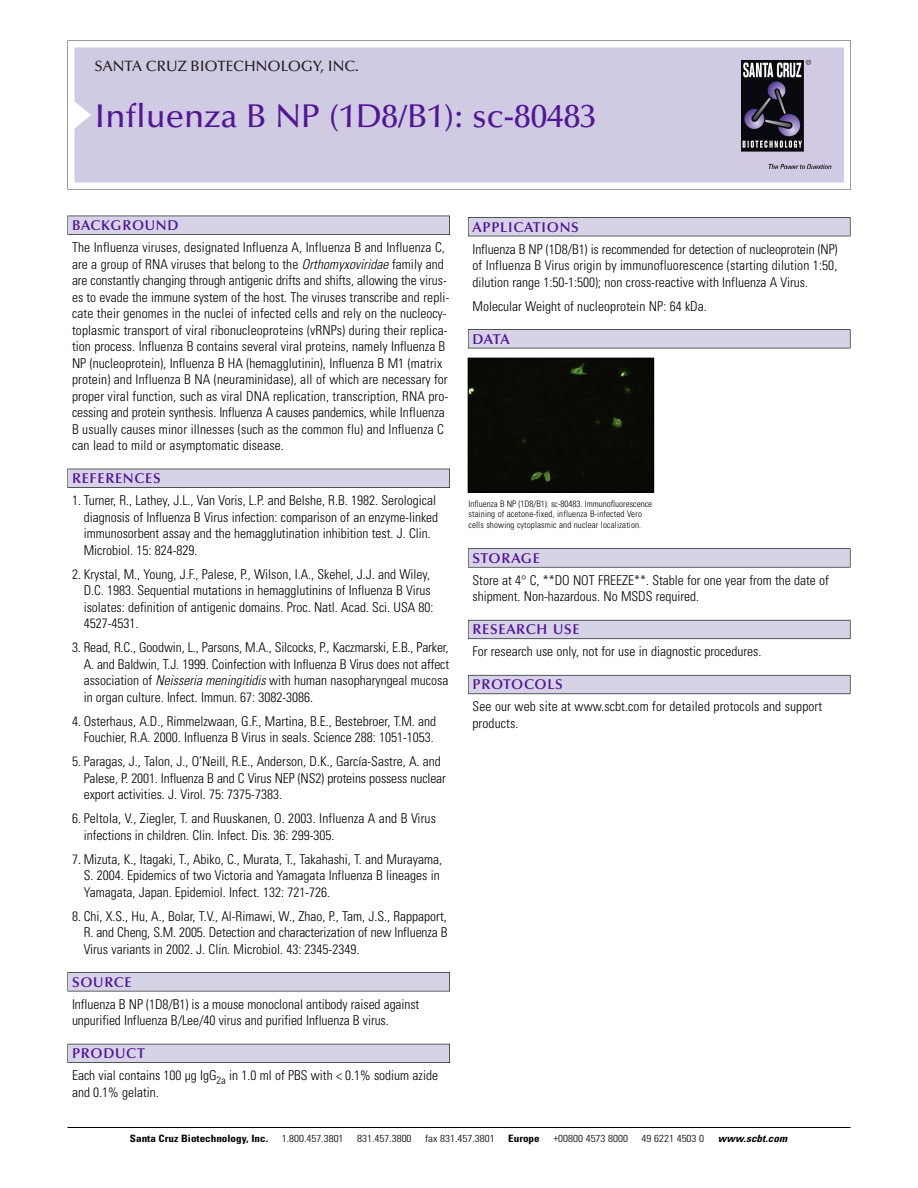
<style>
.page{position:relative;width:918px;height:1188px;background:#fff}
.page>*{position:absolute;margin:0;border:0;box-sizing:border-box;transform-origin:0 0}
.t1{font:500 33px "Optima";color:#511695}
.t2{font:500 15px "Optima";color:#231f20}
.t3{font:600 14.25px "Optima";letter-spacing:.05em;color:#511695}
.t4{font:300 condensed 13.5px/16.5px "Univers";color:#000}
.t5{font:300 condensed 10.2px "Univers";color:#000;scale:1.1 1}
.t6{font:700 condensed 10.2px "Univers";color:#000;scale:1.1 1}
.t7{font:italic 700 condensed 10.2px "Univers";letter-spacing:.005em;color:#000;scale:1.1 1}
.t8{font:300 condensed 9px/10.5px "Univers";letter-spacing:.015em;color:#000}
.s1{font-style:italic}
</style>
<div class="page">
<svg style="left:68px;top:40px;width:783px;height:149px"></svg>
<div style="left:74px;top:47px;width:770px;height:135px;background:#d1cae3"></div>
<img style="left:741px;top:60px;width:90px;height:108px">
<div style="left:68px;top:216px;width:382px;height:19px;background:#525155"></div>
<div style="left:68px;top:216px;width:381px;height:18px;background:#d7d3e7"></div>
<div style="left:68px;top:469px;width:382px;height:19px;background:#515055"></div>
<div style="left:68px;top:469px;width:381px;height:18px;background:#d7d3e7"></div>
<div style="left:68px;top:972px;width:382px;height:19px;background:#545357"></div>
<div style="left:68px;top:973px;width:381px;height:18px;background:#d7d3e7"></div>
<div style="left:68px;top:1044px;width:382px;height:19px;background:#54535a"></div>
<div style="left:68px;top:1044px;width:381px;height:18px;background:#d7d3e7"></div>
<div style="left:468px;top:217px;width:382px;height:19px;background:#525156"></div>
<div style="left:468px;top:218px;width:382px;height:18px;background:#d7d3e7"></div>
<div style="left:468px;top:329px;width:382px;height:19px;background:#525155"></div>
<div style="left:468px;top:330px;width:382px;height:18px;background:#d7d3e7"></div>
<svg style="left:468px;top:548px;width:382px;height:20px"></svg>
<div style="left:468px;top:549px;width:382px;height:18px;background:#d7d3e7"></div>
<div style="left:468px;top:620px;width:382px;height:19px;background:#66646e"></div>
<div style="left:468px;top:620px;width:382px;height:18px;background:#d7d3e7"></div>
<div style="left:468px;top:675px;width:382px;height:19px;background:#66646d"></div>
<div style="left:468px;top:676px;width:382px;height:18px;background:#d7d3e7"></div>
<hr style="left:68px;top:1127px;width:782px;height:1px;background:#000">
<div style="left:470px;top:360px;width:182px;height:131px;background:#0a0b06"></div>
<div style="left:468px;top:358px;width:186px;height:135px;border:1px solid #000"></div>
<p class="t2" style="left:94px;top:61px;width:266px">SANTA CRUZ BIOTECHNOLOGY, INC.</p>
<h1 class="t1" style="left:94px;top:103px;width:504px">Influenza B NP (1D8/B1): sc-80483</h1>
<p class="t3" style="left:72px;top:219px;width:108px">BACKGROUND</p>
<p class="t4" style="left:72px;top:240px;width:379px">The Influenza viruses, designated Influenza A, Influenza B and Influenza C, are a group of RNA viruses that belong to the <span class="s1">Orthomyxoviridae</span> family and are constantly changing through antigenic drifts and shifts, allowing the virus&shy;es to evade the immune system of the host. The viruses transcribe and repli&shy;cate their genomes in the nuclei of infected cells and rely on the nucleocy&shy;toplasmic transport of viral ribonucleoproteins (vRNPs) during their replica&shy;tion process. Influenza B contains several viral proteins, namely Influenza B NP (nucleoprotein), Influenza B HA (hemagglutinin), Influenza B M1 (matrix protein) and Influenza B NA (neuraminidase), all of which are necessary for proper viral function, such as viral DNA replication, transcription, RNA pro&shy;cessing and protein synthesis. Influenza A causes pandemics, while Influenza B usually causes minor illnesses (such as the common flu) and Influenza C can lead to mild or asymptomatic disease.</p>
<p class="t3" style="left:72px;top:473px;width:90px">REFERENCES</p>
<p class="t4" style="left:84px;top:493px;width:356px;text-indent:-12px">1. Turner, R., Lathey, J.L., Van Voris, L.P. and Belshe, R.B. 1982. Serological diagnosis of Influenza B Virus infection: comparison of an enzyme-linked immunosorbent assay and the hemagglutination inhibition test. J. Clin.<br>Microbiol. 15: 824-829.</p>
<p class="t4" style="left:84px;top:567px;width:351px;text-indent:-12px">2. Krystal, M., Young, J.F., Palese, P., Wilson, I.A., Skehel, J.J. and Wiley, D.C. 1983. Sequential mutations in hemagglutinins of Influenza B Virus isolates: definition of antigenic domains. Proc. Natl. Acad. Sci. USA 80:<br>4527-4531.</p>
<p class="t4" style="left:84px;top:640px;width:367px;text-align:justify;text-indent:-12px">3. Read, R.C., Goodwin, L., Parsons, M.A., Silcocks, P., Kaczmarski, E.B., Parker, A. and Baldwin, T.J. 1999. Coinfection with Influenza B Virus does not affect association of <span class="s1">Neisseria meningitidis</span> with human nasopharyngeal mucosa in organ culture. Infect. Immun. 67: 3082-3086.</p>
<p class="t4" style="left:72px;top:714px;width:366px;text-align:right">4. Osterhaus, A.D., Rimmelzwaan, G.F., Martina, B.E., Bestebroer, T.M. and<br>Fouchier, R.A. 2000. Influenza B Virus in seals. Science 288: 1051-1053.</p>
<p class="t4" style="left:84px;top:754px;width:364px;text-indent:-12px">5. Paragas, J., Talon, J., O’Neill, R.E., Anderson, D.K., García-Sastre, A. and<br>Palese, P. 2001. Influenza B and C Virus NEP (NS2) proteins possess nuclear export activities. J. Virol. 75: 7375-7383.</p>
<p class="t4" style="left:84px;top:811px;width:354px;text-indent:-12px">6. Peltola, V., Ziegler, T. and Ruuskanen, O. 2003. Influenza A and B Virus infections in children. Clin. Infect. Dis. 36: 299-305.</p>
<p class="t4" style="left:84px;top:852px;width:360px;text-indent:-12px">7. Mizuta, K., Itagaki, T., Abiko, C., Murata, T., Takahashi, T. and Murayama,<br>S. 2004. Epidemics of two Victoria and Yamagata Influenza B lineages in<br>Yamagata, Japan. Epidemiol. Infect. 132: 721-726.</p>
<p class="t4" style="left:84px;top:909px;width:365px;text-align:justify;text-indent:-12px">8. Chi, X.S., Hu, A., Bolar, T.V., Al-Rimawi, W., Zhao, P., Tam, J.S., Rappaport, R. and Cheng, S.M. 2005. Detection and characterization of new Influenza B Virus variants in 2002. J. Clin. Microbiol. 43: 2345-2349.</p>
<p class="t3" style="left:72px;top:976px;width:61px">SOURCE</p>
<p class="t4" style="left:72px;top:997px;width:349px">Influenza B NP (1D8/B1) is a mouse monoclonal antibody raised against unpurified Influenza B/Lee/40 virus and purified Influenza B virus.</p>
<p class="t3" style="left:72px;top:1048px;width:74px">PRODUCT</p>
<p class="t4" style="left:72px;top:1068px;width:368px">Each vial contains 100 µg IgG<sub>2a</sub> in 1.0 ml of PBS with &lt; 0.1% sodium azide and 0.1% gelatin.</p>
<p class="t3" style="left:473px;top:221px;width:108px">APPLICATIONS</p>
<p class="t4" style="left:473px;top:242px;width:367px;text-align:justify">Influenza B NP (1D8/B1) is recommended for detection of nucleoprotein (NP) of Influenza B Virus origin by immunofluorescence (starting dilution 1:50, dilution range 1:50-1:500); non cross-reactive with Influenza A Virus.</p>
<p class="t4" style="left:473px;top:299px;width:236px">Molecular Weight of nucleoprotein NP: 64 kDa.</p>
<p class="t3" style="left:473px;top:333px;width:39px">DATA</p>
<p class="t8" style="left:468px;top:499px;width:185px">Influenza B NP (1D8/B1): sc-80483. Immunofluorescence staining of acetone-fixed, influenza B-infected Vero cells showing cytoplasmic and nuclear localization.</p>
<p class="t3" style="left:473px;top:552px;width:69px">STORAGE</p>
<p class="t4" style="left:473px;top:573px;width:358px">Store at 4° C, **DO NOT FREEZE**. Stable for one year from the date of shipment. Non-hazardous. No MSDS required.</p>
<p class="t3" style="left:473px;top:624px;width:109px">RESEARCH USE</p>
<p class="t4" style="left:473px;top:644px;width:290px">For research use only, not for use in diagnostic procedures.</p>
<p class="t3" style="left:473px;top:679px;width:92px">PROTOCOLS</p>
<p class="t4" style="left:473px;top:700px;width:351px">See our web site at www.scbt.com for detailed protocols and support products.</p>
<p class="t6" style="left:130px;top:1135px;width:127px">Santa Cruz Biotechnology, Inc.</p>
<p class="t5" style="left:282px;top:1135px;width:58px">1.800.457.3801</p>
<p class="t5" style="left:357px;top:1135px;width:51px">831.457.3800</p>
<p class="t5" style="left:425px;top:1135px;width:65px">fax 831.457.3801</p>
<p class="t6" style="left:508px;top:1135px;width:30px">Europe</p>
<p class="t5" style="left:553px;top:1135px;width:69px">+00800 4573 8000</p>
<p class="t5" style="left:642px;top:1135px;width:58px">49 6221 4503 0</p>
<p class="t7" style="left:718px;top:1135px;width:64px">www.scbt.com</p>
</div>
